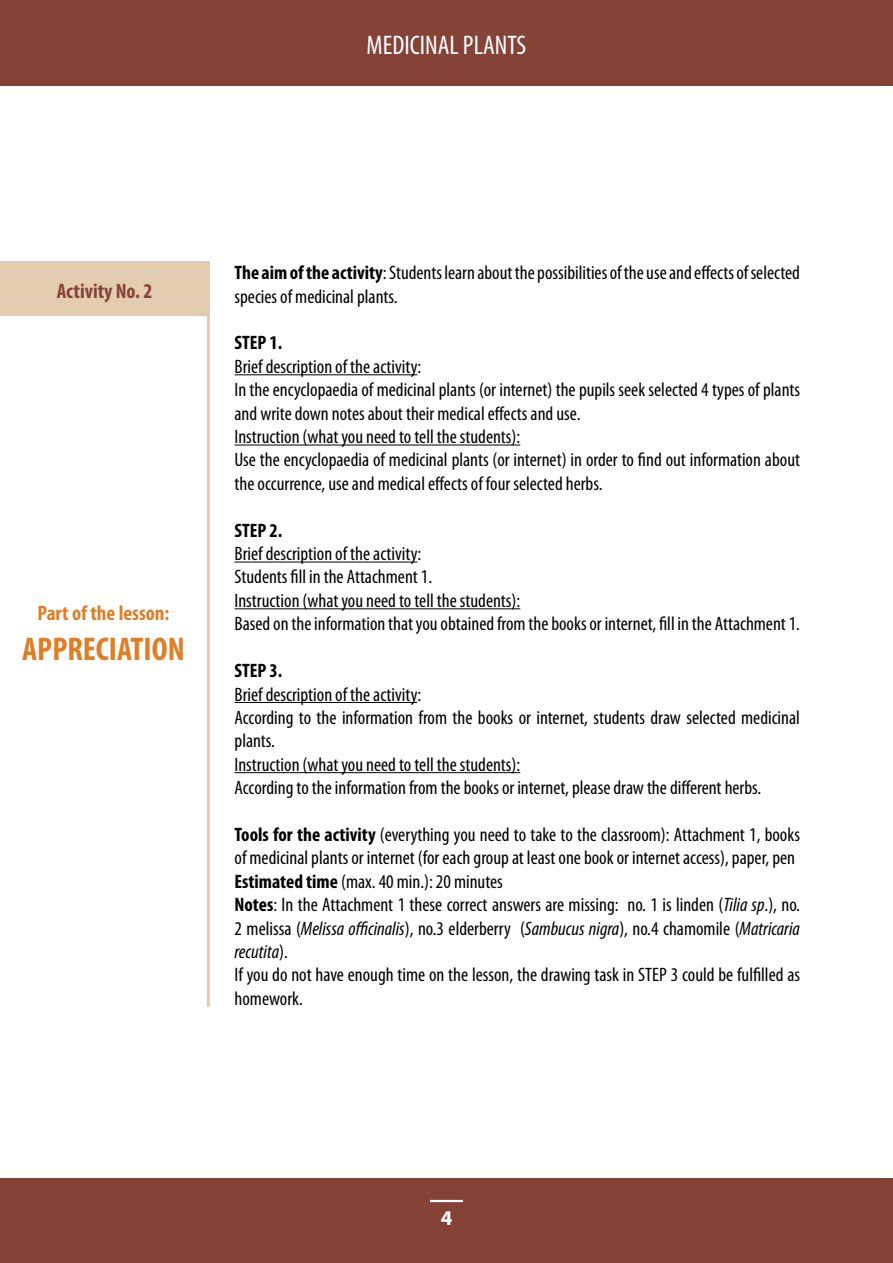
<style>
.page{position:relative;width:893px;height:1263px;background:#fff}
.page>*{position:absolute;margin:0;border:0;box-sizing:border-box;transform-origin:0 0}
.t1{font:700 condensed 33px "Myriad Pro";color:#e07e27}
.t2{font:condensed 27px "Myriad Pro";color:#fff}
.t3{font:700 condensed 21px "Myriad Pro";color:#e07e27}
.t4{font:700 condensed 21px "Myriad Pro";color:#854337}
.t5{font:700 21px "Myriad Pro";color:#fff}
.t6{font:condensed 19.5px/23.4px "Myriad Pro";color:#000}
.t7{font:700 condensed 19.5px "Myriad Pro";color:#000}
.s1{font-weight:700}
.s2{font-style:italic}
</style>
<div class="page">
<div style="left:0;top:0;width:893px;height:85px;background:#854337"></div>
<div style="left:0;top:1178px;width:893px;height:85px;background:#854337"></div>
<hr style="left:430px;top:1200px;width:33px;height:2px;background:#fff">
<hr style="left:235px;top:374px;width:182px;height:1px;background:#000">
<hr style="left:235px;top:444px;width:285px;height:1px;background:#000">
<hr style="left:235px;top:561px;width:182px;height:1px;background:#000">
<hr style="left:235px;top:608px;width:285px;height:1px;background:#000">
<hr style="left:235px;top:702px;width:182px;height:1px;background:#000">
<hr style="left:235px;top:772px;width:285px;height:1px;background:#000">
<hr style="left:207px;top:262px;width:3px;height:745px;background:#e4ccae">
<div style="left:0;top:262px;width:210px;height:54px;background:#e4ccae"></div>
<h2 class="t2" style="left:367px;top:29px;width:161px">MEDICINAL PLANTS</h2>
<p class="t4" style="left:57px;top:278px;width:97px">Activity No. 2</p>
<p class="t3" style="left:37px;top:600px;width:133px">Part of the lesson:</p>
<h1 class="t1" style="left:22px;top:628px;width:164px">APPRECIATION</h1>
<p class="t6" style="left:235px;top:261px;width:567px"><span class="s1">The aim of the activity</span>: Students learn about the possibilities of the use and effects of selected species of medicinal plants.</p>
<p class="t7" style="left:235px;top:331px;width:49px">STEP 1.</p>
<p class="t6" style="left:235px;top:354px;width:567px">Brief description of the activity:<br>In the encyclopaedia of medicinal plants (or internet) the pupils seek selected 4 types of plants and write down notes about their medical effects and use.<br>Instruction (what you need to tell the students):<br>Use the encyclopaedia of medicinal plants (or internet) in order to find out information about the occurrence, use and medical effects of four selected herbs.</p>
<p class="t7" style="left:235px;top:518px;width:49px">STEP 2.</p>
<p class="t6" style="left:235px;top:542px;width:567px">Brief description of the activity:<br>Students fill in the Attachment 1.<br>Instruction (what you need to tell the students):<br>Based on the information that you obtained from the books or internet, fill in the Attachment 1.</p>
<p class="t7" style="left:235px;top:658px;width:49px">STEP 3.</p>
<p class="t6" style="left:235px;top:682px;width:567px">Brief description of the activity:<br>According to the information from the books or internet, students draw selected medicinal plants.<br>Instruction (what you need to tell the students):<br>According to the information from the books or internet, please draw the different herbs.</p>
<p class="t6" style="left:235px;top:822px;width:567px"><span class="s1">Tools for the activity</span> (everything you need to take to the classroom): Attachment 1, books of medicinal plants or internet (for each group at least one book or internet access), paper, pen <span class="s1">Estimated time</span> (max. 40 min.): 20 minutes<br><span class="s1">Notes</span>: In the Attachment 1 these correct answers are missing: no. 1 is linden (<span class="s2">Tilia sp</span>.), no.<br>2 melissa (<span class="s2">Melissa officinalis</span>), no.3 elderberry (<span class="s2">Sambucus nigra</span>), no.4 chamomile (<span class="s2">Matricaria recutita</span>).<br>If you do not have enough time on the lesson, the drawing task in STEP 3 could be fulfilled as homework.</p>
<p class="t5" style="left:441px;top:1204px;width:13px">4</p>
</div>
